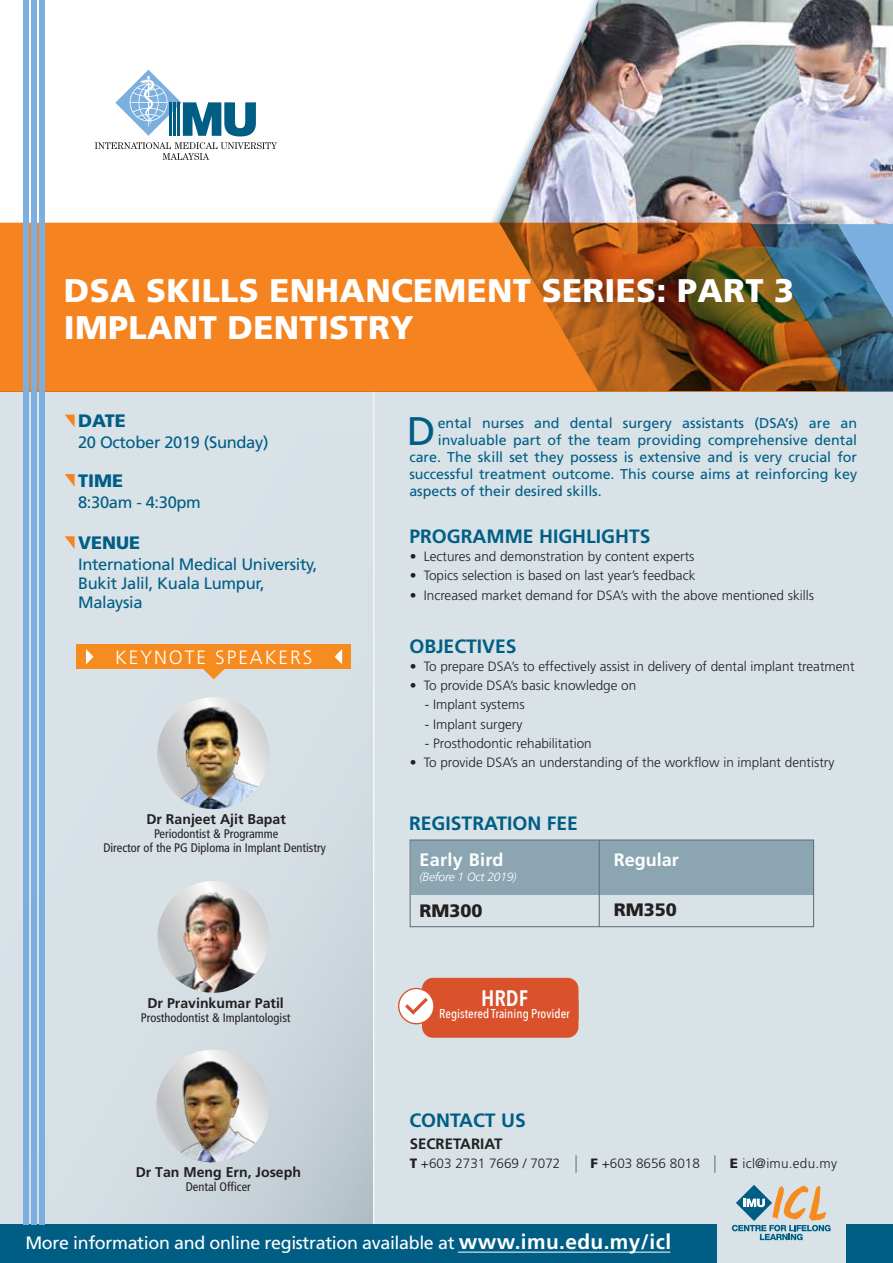
<style>
.page{position:relative;width:893px;height:1263px;background:#fff}
.page>*{position:absolute;margin:0;border:0;box-sizing:border-box;transform-origin:0 0}
.t1{font:39.9px "Frutiger";color:#005e85}
.t2{font:900 32.7px/36.9px "Frutiger";letter-spacing:.01em;color:#fff}
.t3{font:600 22.35px "Avenir Next Condensed";color:#fff}
.t4{font:700 19.35px "Frutiger";color:#005e85}
.t5{font:300 19.35px "Frutiger";letter-spacing:.1em;color:#fff}
.t6{font:900 18px "Frutiger";color:#005e85}
.t7{font:900 18px "Frutiger";color:#231f20}
.t8{font:700 18px "Frutiger";letter-spacing:.02em;color:#fff}
.t9{font:700 18px "Frutiger";color:#fff}
.t10{font:17.85px "Frutiger";letter-spacing:-.02em;color:#fff}
.t11{font:16.5px/19.2px "Frutiger";letter-spacing:-.02em;color:#005e85}
.t12{font:700 15px "Frutiger";color:#231f20}
.t13{font:14.25px "Frutiger";color:#005e85}
.t14{font:700 14.1px "Frutiger";color:#231f20}
.t15{font:300 13.5px "Frutiger";color:#231f20}
.t16{font:300 13.5px "Frutiger";letter-spacing:.02em;color:#231f20}
.t17{font:500 12.9px "Avenir Next Condensed";color:#fff}
.t18{font:condensed 12.45px/14.1px "Frutiger";color:#231f20;text-align:center}
.t19{font:italic 300 12px "Frutiger";letter-spacing:-.02em;color:#fff}
.s1{font-weight:900}
.s2{font-weight:700;font-size:20.85px}
</style>
<div class="page">
<img style="left:499px;top:0;width:394px;height:224px">
<div style="left:0;top:392px;width:893px;height:871px;background:#d8e2e7"></div>
<svg style="left:575px;top:1155px;width:2px;height:18px"></svg>
<svg style="left:714px;top:1155px;width:1px;height:18px"></svg>
<svg style="left:0;top:430px;width:373px;height:795px"></svg>
<svg style="left:65px;top:415px;width:10px;height:12px"></svg>
<svg style="left:65px;top:474px;width:10px;height:13px"></svg>
<svg style="left:65px;top:536px;width:10px;height:13px"></svg>
<hr style="left:373px;top:392px;width:1px;height:833px;background:#fff">
<svg style="left:0;top:223px;width:849px;height:169px;background:#da751d"></svg>
<svg style="left:115px;top:70px;width:141px;height:66px"></svg>
<hr style="left:173px;top:102px;width:3px;height:34px;background:#005e85">
<hr style="left:169px;top:102px;width:3px;height:34px;background:#005e85">
<hr style="left:177px;top:102px;width:3px;height:34px;background:#005e85">
<svg style="left:95px;top:142px;width:182px;height:18px"></svg>
<svg style="left:750px;top:224px;width:143px;height:168px;background:#5a6765"></svg>
<div style="left:0;top:1225px;width:716px;height:38px;background:#005e85"></div>
<div style="left:32px;top:0;width:5px;height:1225px;background:#7aafdf"></div>
<div style="left:24px;top:0;width:5px;height:1225px;background:#7aafdf"></div>
<div style="left:40px;top:0;width:5px;height:1225px;background:#7aafdf"></div>
<div style="left:846px;top:1225px;width:47px;height:38px;background:#005e85"></div>
<svg style="left:732px;top:1185px;width:98px;height:55px"></svg>
<div style="left:76px;top:644px;width:275px;height:25px;background:#f68b1f"></div>
<svg style="left:86px;top:650px;width:8px;height:14px"></svg>
<svg style="left:335px;top:650px;width:7px;height:14px"></svg>
<svg style="left:203px;top:669px;width:22px;height:10px"></svg>
<hr style="left:458px;top:1252px;width:212px;height:1px;background:#fff">
<svg style="left:157px;top:697px;width:112px;height:112px"></svg>
<img style="left:170px;top:704px;width:94px;height:105px">
<svg style="left:157px;top:881px;width:112px;height:112px"></svg>
<img style="left:170px;top:882px;width:99px;height:111px">
<div style="left:411px;top:840px;width:403px;height:54px;background:#8ca5b3"></div>
<div style="left:410px;top:839px;width:404px;height:88px;border:1px solid #5e707a"></div>
<hr style="left:599px;top:840px;width:1px;height:87px;background:#5e707a">
<svg style="left:399px;top:988px;width:35px;height:36px"></svg>
<div style="left:398px;top:988px;width:37px;height:36px;border:1px solid #d9522c;border-radius:50%"></div>
<svg style="left:405px;top:978px;width:173px;height:60px;background:#db6544"></svg>
<svg style="left:156px;top:1050px;width:113px;height:112px"></svg>
<img style="left:169px;top:1057px;width:95px;height:105px">
<h2 class="t2" style="left:64px;top:272px;width:732px">DSA SKILLS ENHANCEMENT SERIES: PART 3<br>IMPLANT DENTISTRY</h2>
<h3 class="t6" style="left:78px;top:410px;width:49px">DATE</h3>
<p class="t11" style="left:78px;top:432px;width:192px">20 October 2019 (Sunday)</p>
<h3 class="t6" style="left:78px;top:470px;width:47px">TIME</h3>
<p class="t11" style="left:78px;top:492px;width:124px">8:30am - 4:30pm</p>
<h3 class="t6" style="left:78px;top:532px;width:63px">VENUE</h3>
<p class="t11" style="left:78px;top:554px;width:241px">International Medical University,<br>Bukit Jalil, Kuala Lumpur,<br>Malaysia</p>
<h3 class="t5" style="left:115px;top:646px;width:199px">KEYNOTE SPEAKERS</h3>
<p class="t14" style="left:146px;top:811px;width:141px">Dr Ranjeet Ajit Bapat</p>
<p class="t18" style="left:103px;top:827px;width:224px">Periodontist &amp; Programme<br>Director of the PG Diploma in Implant Dentistry</p>
<p class="t14" style="left:147px;top:995px;width:138px">Dr Pravinkumar Patil</p>
<p class="t18" style="left:141px;top:1011px;width:151px">Prosthodontist &amp; Implantologist</p>
<p class="t14" style="left:136px;top:1164px;width:167px">Dr Tan Meng Ern, Joseph</p>
<p class="t18" style="left:186px;top:1180px;width:67px">Dental Officer</p>
<p class="t13" style="left:438px;top:415px;width:421px">ental nurses and dental surgery assistants (DSA’s) are an</p>
<p class="t13" style="left:438px;top:432px;width:421px">invaluable part of the team providing comprehensive dental</p>
<p class="t13" style="left:409px;top:449px;width:449px">care. The skill set they possess is extensive and is very crucial for</p>
<p class="t13" style="left:409px;top:466px;width:449px">successful treatment outcome. This course aims at reinforcing key</p>
<p class="t13" style="left:409px;top:483px;width:194px">aspects of their desired skills.</p>
<h1 class="t1" style="left:407px;top:408px;width:30px">D</h1>
<h3 class="t4" style="left:409px;top:525px;width:243px">PROGRAMME HIGHLIGHTS</h3>
<p class="t15" style="left:410px;top:549px;width:286px">• Lectures and demonstration by content experts</p>
<p class="t15" style="left:410px;top:568px;width:287px">• Topics selection is based on last year’s feedback</p>
<p class="t15" style="left:410px;top:587px;width:406px">• Increased market demand for DSA’s with the above mentioned skills</p>
<h3 class="t4" style="left:409px;top:635px;width:109px">OBJECTIVES</h3>
<p class="t15" style="left:410px;top:659px;width:446px">• To prepare DSA’s to effectively assist in delivery of dental implant treatment</p>
<p class="t15" style="left:410px;top:678px;width:228px">• To provide DSA’s basic knowledge on</p>
<p class="t15" style="left:425px;top:697px;width:101px">- Implant systems</p>
<p class="t15" style="left:425px;top:716px;width:99px">- Implant surgery</p>
<p class="t15" style="left:425px;top:735px;width:168px">- Prosthodontic rehabilitation</p>
<p class="t15" style="left:410px;top:755px;width:426px">• To provide DSA’s an understanding of the workflow in implant dentistry</p>
<h3 class="t4" style="left:409px;top:811px;width:170px">REGISTRATION FEE</h3>
<h3 class="t8" style="left:419px;top:849px;width:85px">Early Bird</h3>
<p class="t19" style="left:419px;top:870px;width:99px">(Before 1 Oct 2019)</p>
<h3 class="t7" style="left:419px;top:900px;width:65px">RM300</h3>
<h3 class="t3" style="left:481px;top:984px;width:48px">HRDF</h3>
<p class="t17" style="left:439px;top:1005px;width:132px">Registered Training Provider</p>
<h3 class="t9" style="left:614px;top:849px;width:67px">Regular</h3>
<h3 class="t7" style="left:614px;top:899px;width:65px">RM350</h3>
<h3 class="t4" style="left:409px;top:1109px;width:118px">CONTACT US</h3>
<p class="t12" style="left:410px;top:1135px;width:94px">SECRETARIAT</p>
<p class="t15" style="left:410px;top:1156px;width:152px"><span class="s1">T</span> +603 2731 7669 / 7072</p>
<p class="t15" style="left:590px;top:1156px;width:111px"><span class="s1">F</span> +603 8656 8018</p>
<p class="t16" style="left:730px;top:1156px;width:109px"><span class="s1">E</span> icl@imu.edu.my</p>
<h3 class="t10" style="left:25px;top:1232px;width:647px">More information and online registration available at <span class="s2">www.imu.edu.my/icl</span></h3>
</div>
